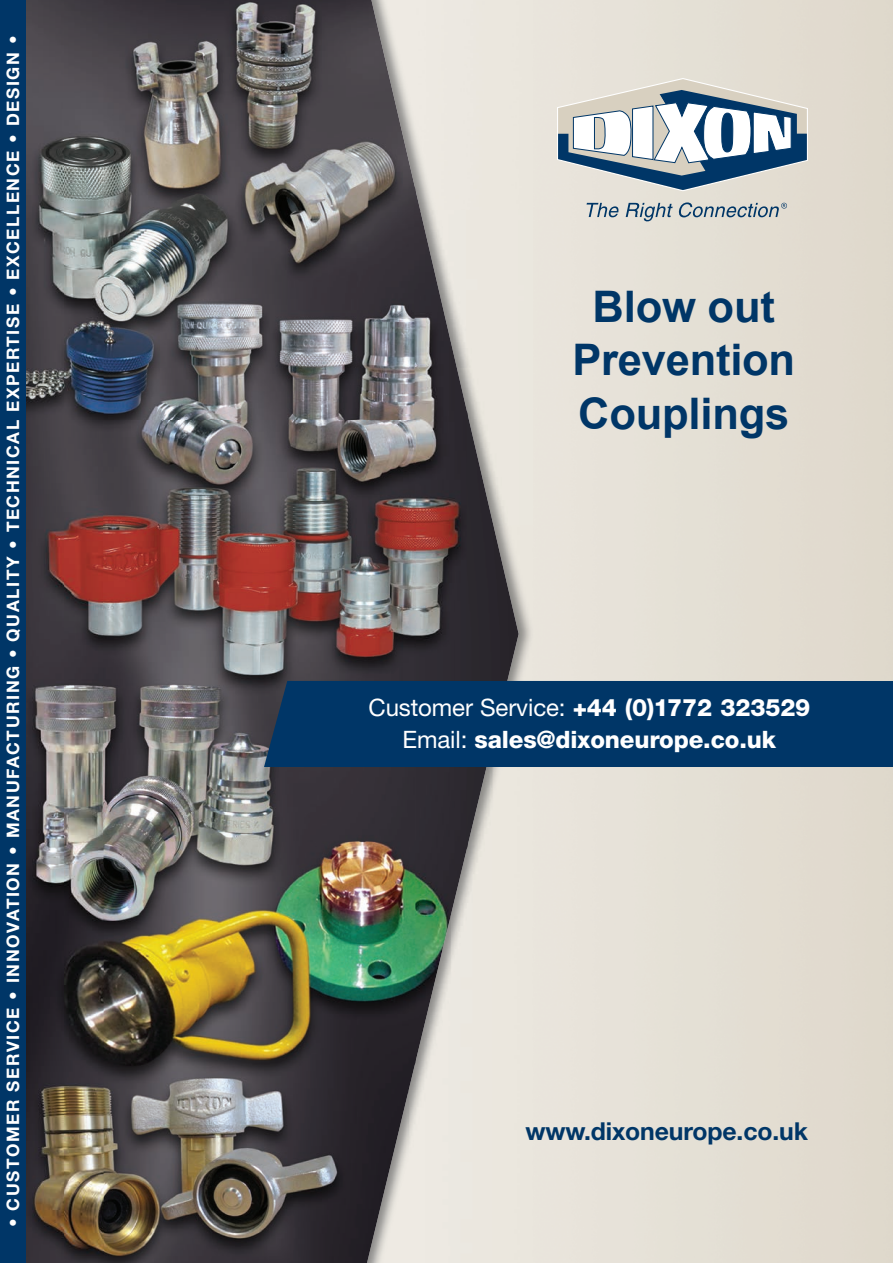
<style>
.page{position:relative;width:893px;height:1263px;background:#fff}
.page>*{position:absolute;margin:0;border:0;box-sizing:border-box;transform-origin:0 0}
.t1{font:700 43.5px/53.1px "Arial";letter-spacing:-.005em;color:#003667;text-align:center}
.t2{font:700 24.75px "Helvetica Neue";letter-spacing:-.005em;color:#003667}
.t3{font:800 24px/32.2px "Helvetica Neue";letter-spacing:-.005em;color:#fff;text-align:center}
.t4{font:700 17.25px "Helvetica Neue";letter-spacing:.09em;color:#fff}
.s1{font-weight:400}
</style>
<div class="page">
<img style="left:26px;top:0;width:389px;height:1263px">
<img style="left:371px;top:0;width:162px;height:211px">
<div style="left:468px;top:368px;width:65px;height:158px;background:#eae7de"></div>
<img style="left:408px;top:916px;width:43px;height:347px">
<img style="left:367px;top:1089px;width:42px;height:174px">
<img style="left:415px;top:186px;width:53px;height:879px">
<img style="left:467px;top:411px;width:52px;height:438px">
<svg style="left:557px;top:78px;width:251px;height:114px"></svg>
<svg style="left:587px;top:203px;width:32px;height:14px"></svg>
<svg style="left:626px;top:202px;width:161px;height:19px;background:#b1b9bc"></svg>
<div style="left:0;top:0;width:26px;height:1263px;background:#003667"></div>
<div style="left:264px;top:681px;width:629px;height:86px;background:#003667"></div>
<p class="t4" style="left:2px;top:1227px;width:1193px;rotate:-90deg">• CUSTOMER SERVICE • INNOVATION • MANUFACTURING • QUALITY • TECHNICAL EXPERTISE • EXCELLENCE • DESIGN •</p>
<h1 class="t1" style="left:572px;top:282px;width:224px">Blow out<br>Prevention<br>Couplings</h1>
<h3 class="t3" style="left:369px;top:691px;width:443px"><span class="s1">Customer Service:</span> +44 (0)1772 323529<br><span class="s1">Email:</span> sales@dixoneurope.co.uk</h3>
<h2 class="t2" style="left:525px;top:1115px;width:284px">www.dixoneurope.co.uk</h2>
</div>
